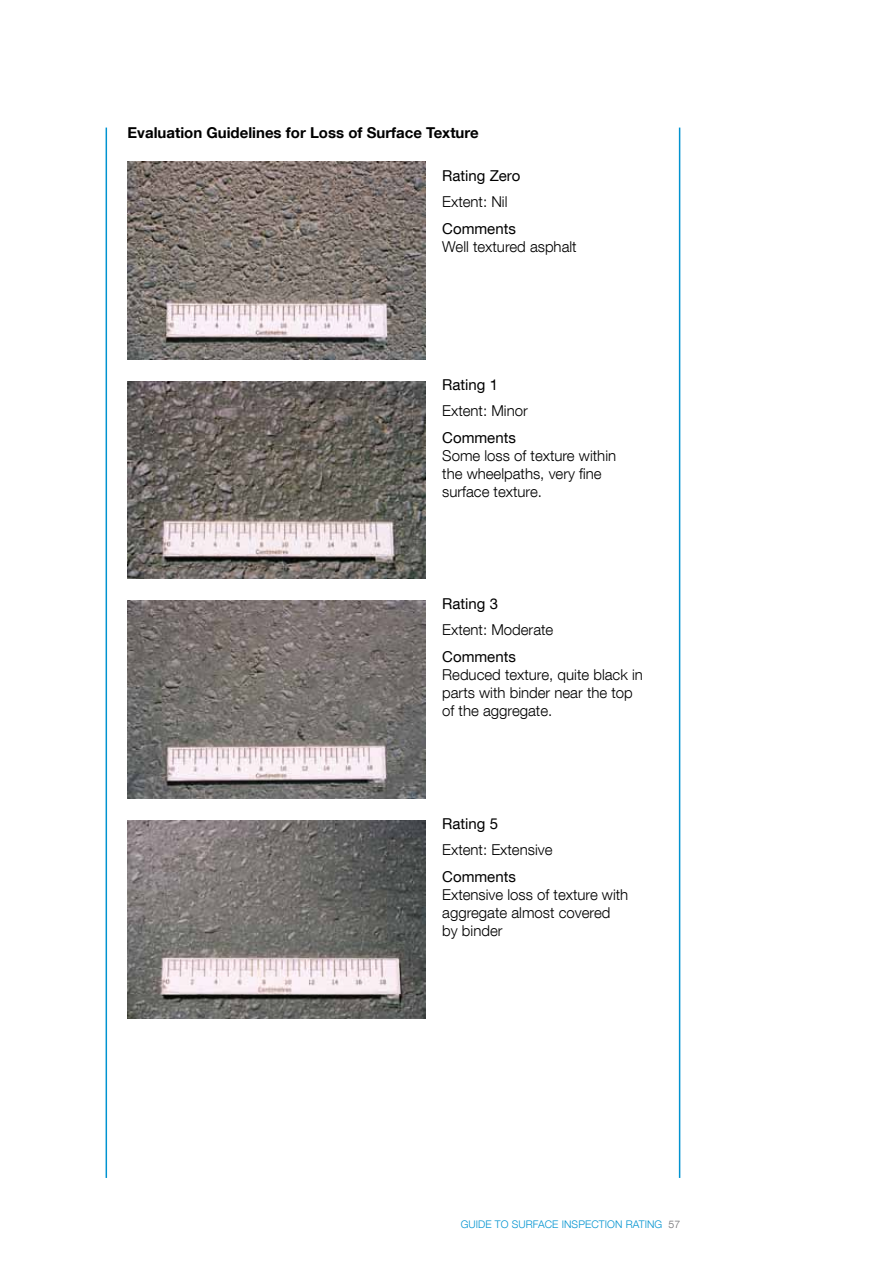
<style>
.page{position:relative;width:893px;height:1263px;background:#fff}
.page>*{position:absolute;margin:0;border:0;box-sizing:border-box;transform-origin:0 0}
.t1{font:300 15px/18px "Helvetica Neue LT Com";color:#000}
.t2{font:15px "Helvetica Neue LT Com";color:#000}
.t3{font:700 15px "Helvetica Neue LT Com";color:#000}
.t4{font:300 10.5px "Helvetica Neue LT Com";letter-spacing:.01em;color:#0093d0}
.s1{color:#6d6e71}
</style>
<div class="page">
<img style="left:128px;top:161px;width:297px;height:198px">
<img style="left:128px;top:382px;width:297px;height:196px">
<img style="left:128px;top:601px;width:297px;height:197px">
<img style="left:128px;top:821px;width:297px;height:197px">
<hr style="left:106px;top:128px;width:1px;height:1050px;background:#0093d0">
<hr style="left:679px;top:128px;width:1px;height:1050px;background:#0093d0">
<p class="t3" style="left:128px;top:123px;width:353px">Evaluation Guidelines for Loss of Surface Texture</p>
<p class="t2" style="left:442px;top:166px;width:80px">Rating Zero</p>
<p class="t1" style="left:442px;top:192px;width:67px">Extent: Nil</p>
<p class="t2" style="left:442px;top:219px;width:75px">Comments</p>
<p class="t1" style="left:442px;top:237px;width:136px">Well textured asphalt</p>
<p class="t2" style="left:442px;top:375px;width:57px">Rating 1</p>
<p class="t1" style="left:442px;top:402px;width:87px">Extent: Minor</p>
<p class="t2" style="left:442px;top:428px;width:75px">Comments</p>
<p class="t1" style="left:442px;top:446px;width:175px">Some loss of texture within the wheelpaths, very fine surface texture.</p>
<p class="t2" style="left:442px;top:594px;width:57px">Rating 3</p>
<p class="t1" style="left:442px;top:621px;width:113px">Extent: Moderate</p>
<p class="t2" style="left:442px;top:647px;width:75px">Comments</p>
<p class="t1" style="left:442px;top:665px;width:202px">Reduced texture, quite black in parts with binder near the top of the aggregate.</p>
<p class="t2" style="left:442px;top:814px;width:57px">Rating 5</p>
<p class="t1" style="left:442px;top:840px;width:112px">Extent: Extensive</p>
<p class="t2" style="left:442px;top:867px;width:75px">Comments</p>
<p class="t1" style="left:442px;top:885px;width:188px">Extensive loss of texture with aggregate almost covered by binder</p>
<p class="t4" style="left:461px;top:1218px;width:221px">GUIDE TO SURFACE INSPECTION RATING <span class="s1">57</span></p>
</div>
